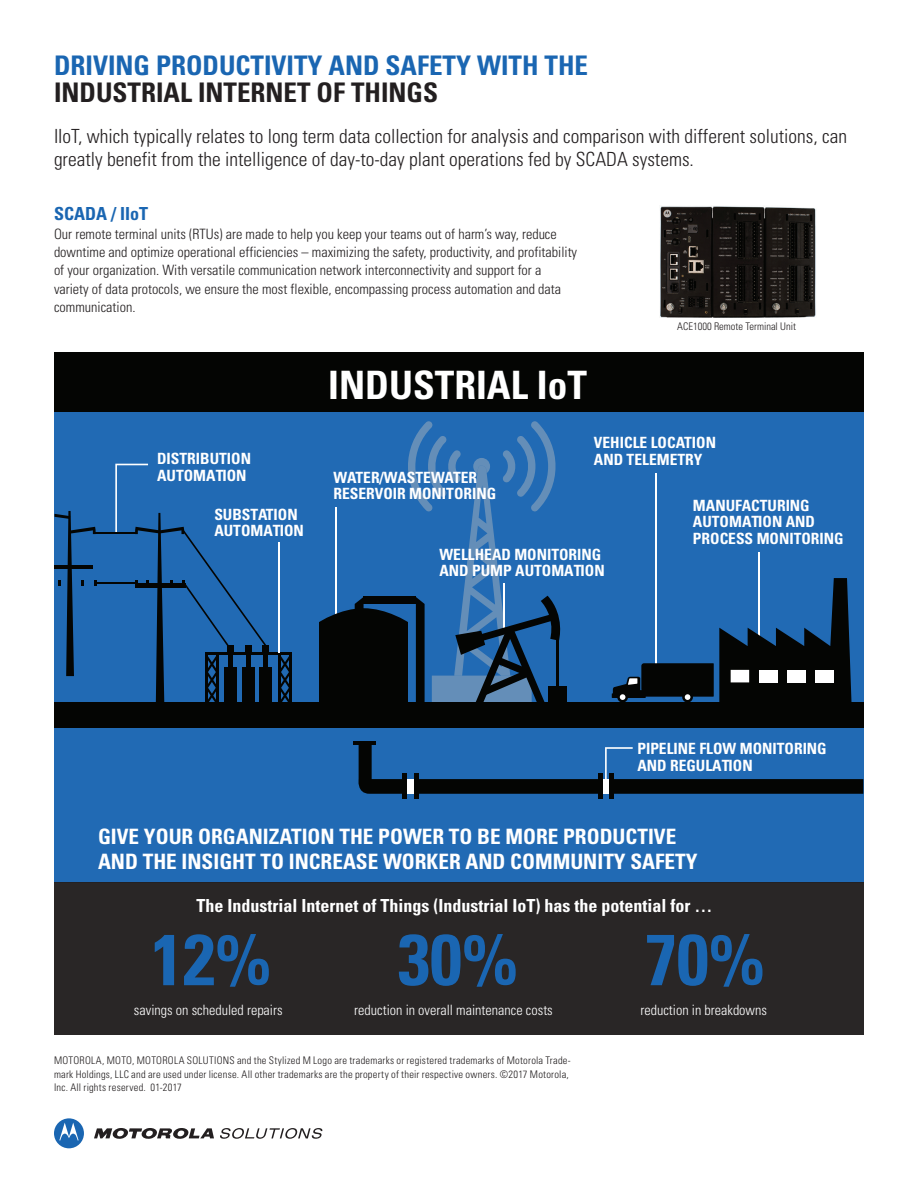
<style>
.page{position:relative;width:918px;height:1188px;background:#fff}
.page>*{position:absolute;margin:0;border:0;box-sizing:border-box;transform-origin:0 0}
.t1{font:700 condensed 72px "Univers";color:#1a66b2}
.t2{font:700 condensed 39.15px "Univers";color:#fff}
.t3{font:700 condensed 27px "Univers";color:#1a66b2}
.t4{font:700 condensed 27px "Univers";color:#231f20}
.t5{font:700 condensed 21.15px/25.5px "Univers";color:#fff}
.t6{font:300 condensed 19.5px/23.2px "Univers";color:#231f20}
.t7{font:700 condensed 18px "Univers";color:#fff}
.t8{font:700 condensed 18px "Univers";color:#1a66b2}
.t9{font:700 condensed 15.45px/16.4px "Univers";color:#fff}
.t10{font:300 condensed 14.25px/18.3px "Univers";color:#231f20}
.t11{font:300 condensed 14.25px "Univers";color:#fff}
.t12{font:300 condensed 10.5px/13.5px "Univers";letter-spacing:.025em;color:#231f20}
.t13{font:300 condensed 10.5px "Univers";color:#231f20}
</style>
<div class="page">
<svg style="left:94px;top:1128px;width:120px;height:11px"></svg>
<svg style="left:54px;top:1118px;width:30px;height:30px"></svg>
<svg style="left:220px;top:1128px;width:102px;height:11px"></svg>
<div style="left:54px;top:352px;width:810px;height:531px;background:#216ab4"></div>
<hr style="left:353px;top:741px;width:23px;height:4px;background:#040503">
<div style="left:54px;top:352px;width:809px;height:60px;background:#040503"></div>
<div style="left:55px;top:702px;width:809px;height:26px;background:#040503"></div>
<div style="left:259px;top:667px;width:13px;height:38px;background:#040503"></div>
<div style="left:263px;top:654px;width:5px;height:16px;background:#040503"></div>
<hr style="left:205px;top:653px;width:87px;height:2px;background:#040503">
<svg style="left:278px;top:655px;width:14px;height:47px"></svg>
<div style="left:263px;top:645px;width:6px;height:9px;background:#040503"></div>
<hr style="left:403px;top:774px;width:4px;height:25px;background:#040503">
<div style="left:414px;top:774px;width:5px;height:25px;background:#040503"></div>
<div style="left:598px;top:774px;width:5px;height:25px;background:#040503"></div>
<hr style="left:610px;top:774px;width:4px;height:25px;background:#040503">
<svg style="left:319px;top:421px;width:247px;height:281px"></svg>
<hr style="left:656px;top:474px;width:1px;height:196px;background:#fff">
<hr style="left:758px;top:552px;width:2px;height:106px;background:#fff">
<svg style="left:358px;top:745px;width:505px;height:49px"></svg>
<svg style="left:612px;top:578px;width:240px;height:124px"></svg>
<div style="left:816px;top:670px;width:18px;height:12px;background:#fff"></div>
<div style="left:787px;top:670px;width:19px;height:12px;background:#fff"></div>
<div style="left:759px;top:670px;width:18px;height:12px;background:#fff"></div>
<hr style="left:279px;top:542px;width:1px;height:111px;background:#fff">
<hr style="left:95px;top:532px;width:41px;height:1px;background:#040503">
<hr style="left:97px;top:582px;width:39px;height:1px;background:#040503">
<svg style="left:115px;top:464px;width:151px;height:238px"></svg>
<svg style="left:55px;top:511px;width:42px;height:165px"></svg>
<div style="left:54px;top:882px;width:810px;height:153px;background:#292626"></div>
<img style="left:660px;top:206px;width:156px;height:111px">
<h3 class="t3" style="left:54px;top:49px;width:536px">DRIVING PRODUCTIVITY AND SAFETY WITH THE</h3>
<h3 class="t4" style="left:54px;top:76px;width:386px">INDUSTRIAL INTERNET OF THINGS</h3>
<h3 class="t6" style="left:54px;top:124px;width:794px">IIoT, which typically relates to long term data collection for analysis and comparison with different solutions, can greatly benefit from the intelligence of day-to-day plant operations fed by SCADA systems.</h3>
<p class="t8" style="left:54px;top:203px;width:96px">SCADA / IIoT</p>
<p class="t10" style="left:54px;top:224px;width:525px">Our remote terminal units (RTUs) are made to help you keep your teams out of harm’s way, reduce downtime and optimize operational efficiencies – maximizing the safety, productivity, and profitability of your organization. With versatile communication network interconnectivity and support for a variety of data protocols, we ensure the most flexible, encompassing process automation and data communication.</p>
<h2 class="t2" style="left:328px;top:361px;width:260px">INDUSTRIAL IoT</h2>
<p class="t13" style="left:677px;top:320px;width:120px">ACE1000 Remote Terminal Unit</p>
<p class="t9" style="left:157px;top:451px;width:95px">DISTRIBUTION<br>AUTOMATION</p>
<p class="t9" style="left:214px;top:506px;width:91px">SUBSTATION<br>AUTOMATION</p>
<p class="t9" style="left:334px;top:469px;width:164px">WATER/WASTEWATER<br>RESERVOIR MONITORING</p>
<p class="t9" style="left:594px;top:435px;width:124px">VEHICLE LOCATION<br>AND TELEMETRY</p>
<p class="t9" style="left:693px;top:497px;width:152px">MANUFACTURING<br>AUTOMATION AND<br>PROCESS MONITORING</p>
<p class="t9" style="left:440px;top:546px;width:167px">WELLHEAD MONITORING<br>AND PUMP AUTOMATION</p>
<p class="t9" style="left:637px;top:741px;width:191px">PIPELINE FLOW MONITORING<br>AND REGULATION</p>
<h3 class="t5" style="left:98px;top:823px;width:601px">GIVE YOUR ORGANIZATION THE POWER TO BE MORE PRODUCTIVE<br>AND THE INSIGHT TO INCREASE WORKER AND COMMUNITY SAFETY</h3>
<p class="t7" style="left:197px;top:894px;width:517px">The Industrial Internet of Things (Industrial IoT) has the potential for …</p>
<h1 class="t1" style="left:151px;top:915px;width:121px">12%</h1>
<h1 class="t1" style="left:398px;top:915px;width:121px">30%</h1>
<h1 class="t1" style="left:645px;top:915px;width:121px">70%</h1>
<p class="t11" style="left:134px;top:1002px;width:150px">savings on scheduled repairs</p>
<p class="t11" style="left:354px;top:1002px;width:200px">reduction in overall maintenance costs</p>
<p class="t11" style="left:640px;top:1002px;width:128px">reduction in breakdowns</p>
<p class="t12" style="left:54px;top:1054px;width:518px">MOTOROLA, MOTO, MOTOROLA SOLUTIONS and the Stylized M Logo are trademarks or registered trademarks of Motorola Trade&shy;mark Holdings, LLC and are used under license. All other trademarks are the property of their respective owners. ©2017 Motorola,<br>Inc. All rights reserved. 01-2017</p>
</div>
